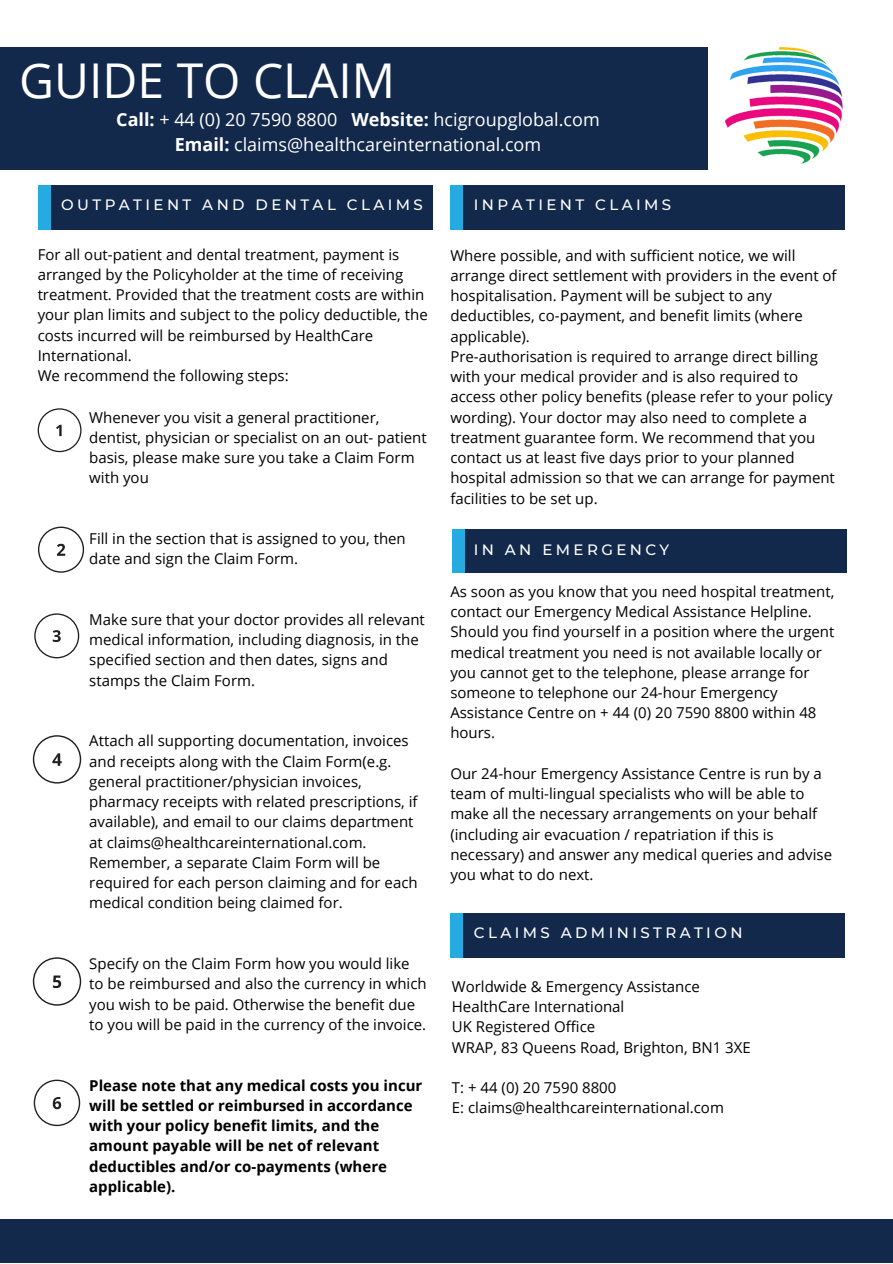
<style>
.page{position:relative;width:893px;height:1264px;background:#fff}
.page>*{position:absolute;margin:0;border:0;box-sizing:border-box;transform-origin:0 0}
.t1{font:48px "Open Sans";color:#fff}
.t2{font:18px/24.8px "Open Sans";color:#fff;text-align:center}
.t3{font:15px/20.2px "Open Sans";color:#000}
.t4{font:700 15px/20.2px "Open Sans";color:#000}
.t5{font:500 15px "Montserrat";letter-spacing:.23em;color:#fff}
.s1{font-weight:700}
</style>
<div class="page">
<div style="left:0;top:47px;width:707px;height:123px;background:#13294b"></div>
<div style="left:0;top:1218px;width:892px;height:44px;background:#13294b"></div>
<img style="left:725px;top:47px;width:118px;height:117px">
<div style="left:38px;top:185px;width:30px;height:45px;background:#25aae1"></div>
<div style="left:51px;top:185px;width:381px;height:45px;background:#13294b"></div>
<div style="left:450px;top:185px;width:30px;height:45px;background:#25aae1"></div>
<div style="left:463px;top:185px;width:382px;height:45px;background:#13294b"></div>
<div style="left:452px;top:529px;width:29px;height:44px;background:#25aae1"></div>
<div style="left:465px;top:529px;width:381px;height:44px;background:#13294b"></div>
<div style="left:450px;top:913px;width:30px;height:44px;background:#25aae1"></div>
<div style="left:463px;top:913px;width:382px;height:44px;background:#13294b"></div>
<svg style="left:38px;top:408px;width:43px;height:44px"></svg>
<svg style="left:38px;top:526px;width:46px;height:46px"></svg>
<svg style="left:34px;top:613px;width:45px;height:45px"></svg>
<svg style="left:33px;top:735px;width:48px;height:48px"></svg>
<svg style="left:33px;top:957px;width:48px;height:48px"></svg>
<svg style="left:34px;top:1079px;width:46px;height:47px"></svg>
<h1 class="t1" style="left:19px;top:47px;width:377px">GUIDE TO CLAIM</h1>
<p class="t2" style="left:116px;top:107px;width:485px"><span class="s1">Call:</span> + 44 (0) 20 7590 8800 <span class="s1">Website:</span> hcigroupglobal.com<br><span class="s1">Email:</span> claims@healthcareinternational.com</p>
<p class="t5" style="left:61px;top:194px;width:363px">OUTPATIENT AND DENTAL CLAIMS</p>
<p class="t3" style="left:38px;top:244px;width:391px">For all out-patient and dental treatment, payment is arranged by the Policyholder at the time of receiving treatment. Provided that the treatment costs are within your plan limits and subject to the policy deductible, the costs incurred will be reimbursed by HealthCare International.<br>We recommend the following steps:</p>
<p class="t3" style="left:89px;top:406px;width:339px">Whenever you visit a general practitioner, dentist, physician or specialist on an out- patient basis, please make sure you take a Claim Form with you</p>
<p class="t3" style="left:89px;top:528px;width:318px">Fill in the section that is assigned to you, then date and sign the Claim Form.</p>
<p class="t3" style="left:89px;top:609px;width:337px">Make sure that your doctor provides all relevant medical information, including diagnosis, in the specified section and then dates, signs and stamps the Claim Form.</p>
<p class="t3" style="left:89px;top:730px;width:330px">Attach all supporting documentation, invoices and receipts along with the Claim Form(e.g. general practitioner/physician invoices, pharmacy receipts with related prescriptions, if available), and email to our claims department at claims@healthcareinternational.com.<br>Remember, a separate Claim Form will be required for each person claiming and for each medical condition being claimed for.</p>
<p class="t3" style="left:89px;top:953px;width:339px">Specify on the Claim Form how you would like to be reimbursed and also the currency in which you wish to be paid. Otherwise the benefit due to you will be paid in the currency of the invoice.</p>
<p class="t4" style="left:89px;top:1074px;width:334px">Please note that any medical costs you incur will be settled or reimbursed in accordance with your policy benefit limits, and the amount payable will be net of relevant deductibles and/or co-payments (where applicable).</p>
<p class="t5" style="left:474px;top:194px;width:199px">INPATIENT CLAIMS</p>
<p class="t3" style="left:450px;top:245px;width:388px">Where possible, and with sufficient notice, we will arrange direct settlement with providers in the event of hospitalisation. Payment will be subject to any deductibles, co-payment, and benefit limits (where applicable).<br>Pre-authorisation is required to arrange direct billing with your medical provider and is also required to access other policy benefits (please refer to your policy wording). Your doctor may also need to complete a treatment guarantee form. We recommend that you contact us at least five days prior to your planned hospital admission so that we can arrange for payment facilities to be set up.</p>
<p class="t5" style="left:474px;top:539px;width:197px">IN AN EMERGENCY</p>
<p class="t3" style="left:450px;top:581px;width:385px">As soon as you know that you need hospital treatment, contact our Emergency Medical Assistance Helpline.<br>Should you find yourself in a position where the urgent medical treatment you need is not available locally or you cannot get to the telephone, please arrange for someone to telephone our 24-hour Emergency Assistance Centre on + 44 (0) 20 7590 8800 within 48 hours.</p>
<p class="t3" style="left:450px;top:763px;width:383px">Our 24-hour Emergency Assistance Centre is run by a team of multi-lingual specialists who will be able to make all the necessary arrangements on your behalf (including air evacuation / repatriation if this is necessary) and answer any medical queries and advise you what to do next.</p>
<p class="t5" style="left:474px;top:921px;width:270px">CLAIMS ADMINISTRATION</p>
<p class="t3" style="left:452px;top:975px;width:300px">Worldwide &amp; Emergency Assistance<br>HealthCare International<br>UK Registered Office<br>WRAP, 83 Queens Road, Brighton, BN1 3XE</p>
<p class="t3" style="left:452px;top:1077px;width:273px">T: + 44 (0) 20 7590 8800<br>E: claims@healthcareinternational.com</p>
</div>
